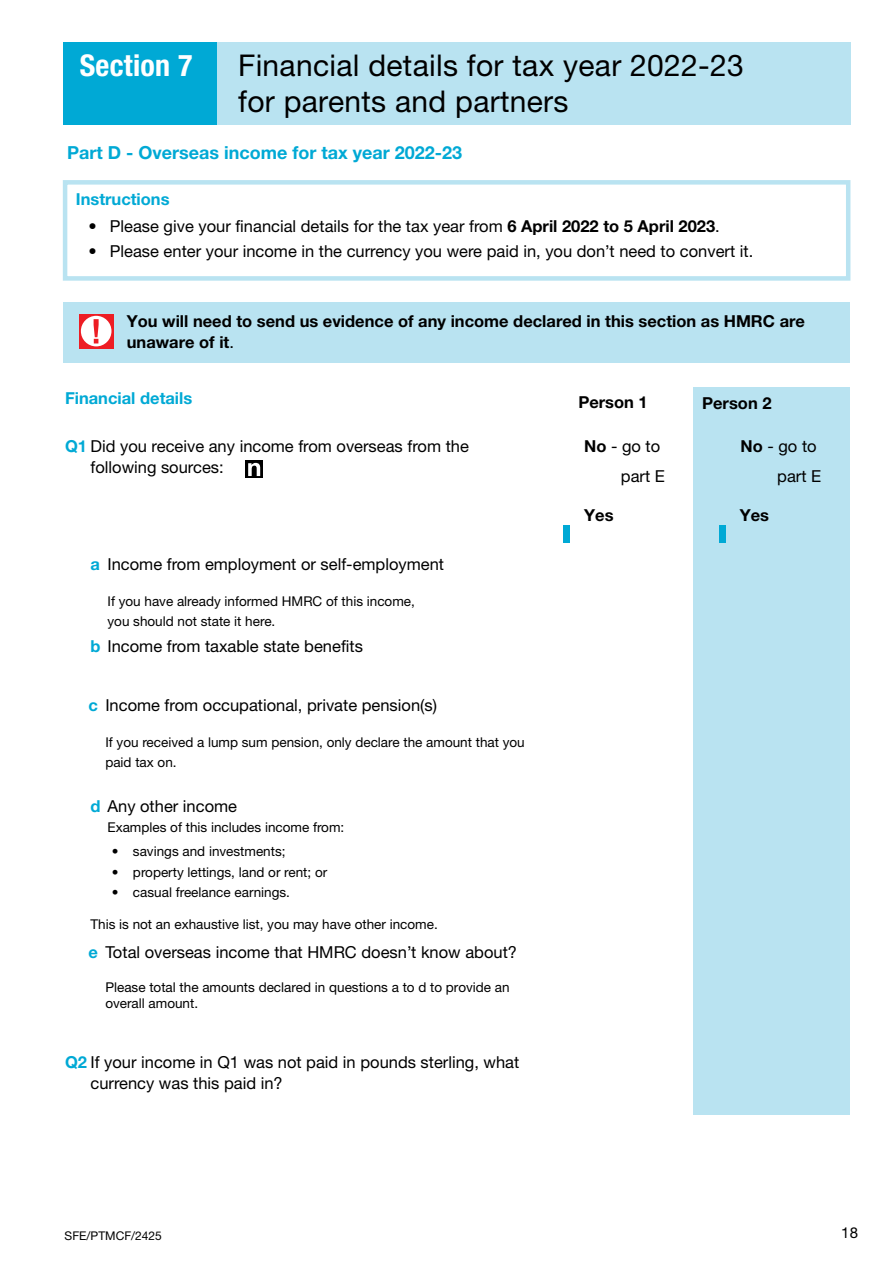
<style>
.page{position:relative;width:893px;height:1263px;background:#fff}
.page>*{position:absolute;margin:0;border:0;box-sizing:border-box;transform-origin:0 0}
.t1{font:30px/36px "Helvetica Neue LT Std";letter-spacing:.01em;color:#000}
.t2{font:700 condensed 30px "Helvetica Neue LT Std";letter-spacing:.01em;color:#fff}
.t3{font:700 18px "Helvetica Neue LT Std";color:#00a9d5}
.Body_Indent_-_subquestions{font:16.5px "Helvetica Neue LT Std";color:#000}
.Body_Bullet{font:16.5px "Helvetica Neue LT Std";color:#000}
.Body_Indent{font:16.5px/21px "Helvetica Neue LT Std";color:#000}
.Body{font:700 16.5px/21px "Helvetica Neue LT Std";color:#000}
.Body-2{font:16.5px "Helvetica Neue LT Std";color:#000}
.Body-3{font:700 16.5px "Helvetica Neue LT Std";color:#00a9d5}
.Body_Bold{font:700 16.5px "Helvetica Neue LT Std";color:#000}
.P_18_Sky{font:700 16.5px "Helvetica Neue LT Std";color:#00a9d5}
.t4{font:15px "Helvetica Neue LT Std";color:#000}
.Body_Indent_-_subquestions-2{font:13.5px/19.5px "Helvetica Neue LT Std";color:#000}
.Body_Bullet-2{font:13.5px "Helvetica Neue LT Std";color:#000}
.t5{font:12px "Helvetica Neue LT Std";color:#000}
.s1{font-weight:700}
.s2{font-weight:400}
.s3{font-weight:700;color:#00a9d5}
</style>
<div class="page">
<div style="left:693px;top:387px;width:156px;height:728px;background:#b9e3f1"></div>
<div style="left:564px;top:525px;width:6px;height:17px;background:#00a9d5"></div>
<div style="left:719px;top:525px;width:6px;height:17px;background:#00a9d5"></div>
<div style="left:63px;top:180px;width:787px;height:101px;border:4px solid #b9e3f1"></div>
<div style="left:64px;top:43px;width:153px;height:82px;background:#00a9d5"></div>
<div style="left:217px;top:43px;width:634px;height:82px;background:#b9e3f1"></div>
<div style="left:63px;top:302px;width:787px;height:61px;background:#b9e3f1"></div>
<svg style="left:79px;top:314px;width:34px;height:34px"></svg>
<div style="left:81px;top:316px;width:30px;height:30px;background:#fff;border-radius:50%"></div>
<svg style="left:94px;top:319px;width:5px;height:24px"></svg>
<svg style="left:246px;top:461px;width:17px;height:17px"></svg>
<svg style="left:248px;top:463px;width:12px;height:13px"></svg>
<h2 class="t2" style="left:80px;top:47px;width:114px">Section 7</h2>
<h2 class="t1" style="left:238px;top:47px;width:507px">Financial details for tax year 2022-23 for parents and partners</h2>
<h3 class="t3" style="left:67px;top:141px;width:397px">Part D - Overseas income for tax year 2022-23</h3>
<p class="P_18_Sky" style="left:76px;top:189px;width:95px">Instructions</p>
<p class="Body_Bullet" style="left:89px;top:216px;width:10px">•</p>
<p class="Body_Bullet" style="left:110px;top:216px;width:611px">Please give your financial details for the tax year from <span class="s1">6 April 2022 to 5 April 2023</span>.</p>
<p class="Body_Bullet" style="left:89px;top:241px;width:10px">•</p>
<p class="Body_Bullet" style="left:110px;top:241px;width:645px">Please enter your income in the currency you were paid in, you don’t need to convert it.</p>
<p class="Body" style="left:127px;top:311px;width:680px">You will need to send us evidence of any income declared in this section as HMRC are unaware of it<span class="s2">.</span></p>
<p class="Body-3" style="left:65px;top:388px;width:129px">Financial details</p>
<p class="Body_Bold" style="left:578px;top:392px;width:71px">Person 1</p>
<p class="Body_Indent" style="left:91px;top:436px;width:380px;text-indent:-25px"><span class="s3">Q1</span> Did you receive any income from overseas from the following sources:</p>
<p class="Body-2" style="left:584px;top:437px;width:78px"><span class="s1">No</span> - go to</p>
<p class="Body-2" style="left:621px;top:466px;width:46px">part E</p>
<p class="Body_Indent_-_subquestions" style="left:91px;top:554px;width:355px"><span class="s3">a</span> Income from employment or self-employment</p>
<p class="Body_Indent_-_subquestions-2" style="left:108px;top:591px;width:309px">If you have already informed HMRC of this income, you should not state it here.</p>
<p class="Body_Indent_-_subquestions" style="left:90px;top:637px;width:274px"><span class="s3">b</span> Income from taxable state benefits</p>
<p class="Body_Indent_-_subquestions" style="left:88px;top:695px;width:350px"><span class="s3">c</span> Income from occupational, private pension(s)</p>
<p class="Body_Indent_-_subquestions-2" style="left:105px;top:732px;width:421px">If you received a lump sum pension, only declare the amount that you paid tax on.</p>
<p class="Body_Indent_-_subquestions" style="left:90px;top:796px;width:148px"><span class="s3">d</span> Any other income</p>
<p class="Body_Indent_-_subquestions-2" style="left:107px;top:817px;width:238px">Examples of this includes income from:</p>
<p class="Body_Bullet-2" style="left:112px;top:843px;width:175px">• savings and investments;</p>
<p class="Body_Bullet-2" style="left:112px;top:864px;width:217px">• property lettings, land or rent; or</p>
<p class="Body_Bullet-2" style="left:112px;top:884px;width:180px">• casual freelance earnings.</p>
<p class="Body_Indent_-_subquestions-2" style="left:90px;top:915px;width:349px">This is not an exhaustive list, you may have other income.</p>
<p class="Body_Indent_-_subquestions" style="left:88px;top:943px;width:430px"><span class="s3">e</span> Total overseas income that HMRC doesn’t know about?</p>
<p class="Body_Indent_-_subquestions-2" style="left:105px;top:979px;width:406px;line-height:16.5px">Please total the amounts declared in questions a to d to provide an overall amount.</p>
<p class="Body_Indent" style="left:91px;top:1051px;width:430px;text-indent:-26px"><span class="s3">Q2</span> If your income in Q1 was not paid in pounds sterling, what currency was this paid in?</p>
<p class="Body" style="left:584px;top:504px;width:31px">Yes</p>
<p class="Body_Bold" style="left:702px;top:393px;width:71px">Person 2</p>
<p class="Body-2" style="left:741px;top:437px;width:78px"><span class="s1">No</span> - go to</p>
<p class="Body-2" style="left:777px;top:466px;width:46px">part E</p>
<p class="Body" style="left:740px;top:504px;width:31px">Yes</p>
<p class="t5" style="left:65px;top:1229px;width:99px">SFE/PTMCF/2425</p>
<p class="t4" style="left:841px;top:1224px;width:18px">18</p>
</div>
